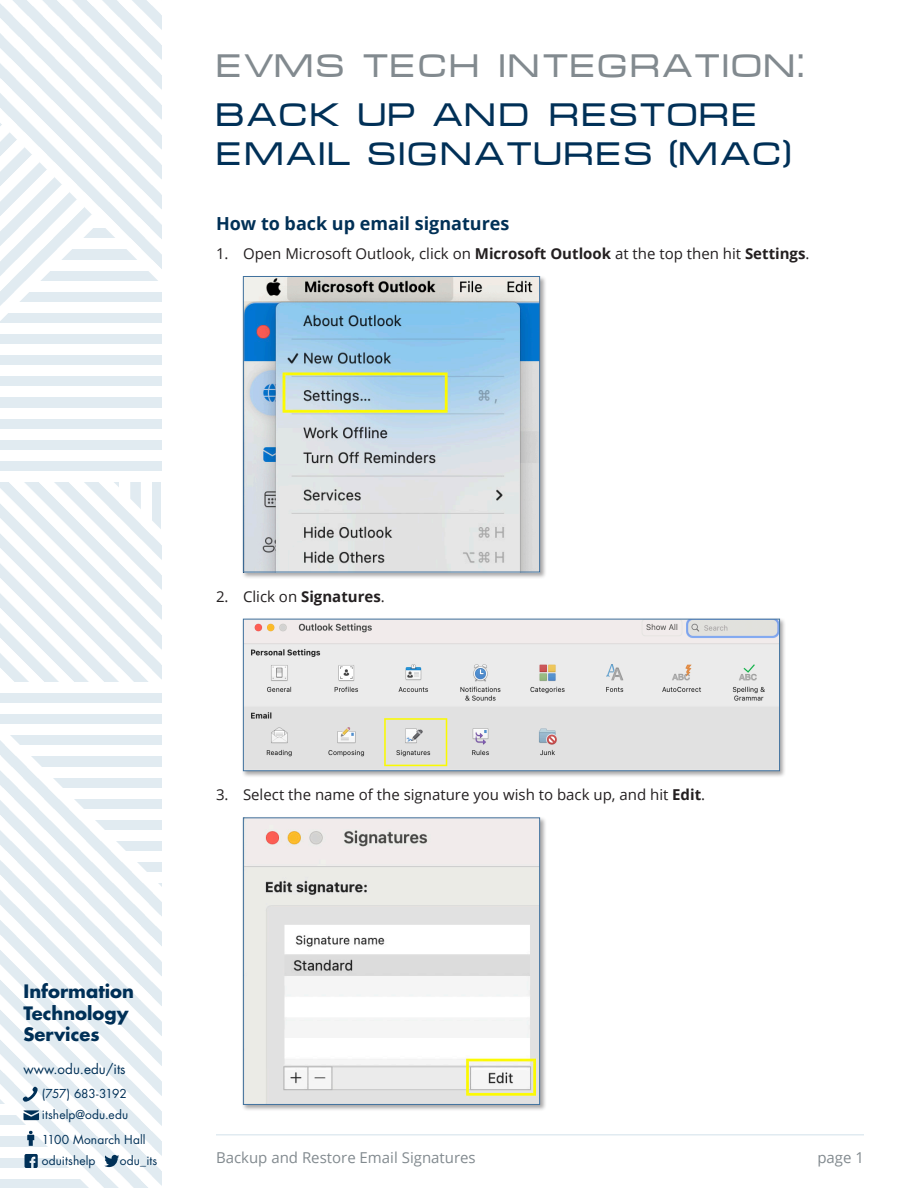
<style>
.page{position:relative;width:918px;height:1188px;background:#fff}
.page>*{position:absolute;margin:0;border:0;box-sizing:border-box;transform-origin:0 0}
.t1{font:33px/39.6px "Microgramma Normal";color:#003057}
.t2{font:33px "Microgramma Normal";color:#828a8f}
.t3{font:700 18px "Futura Std";color:#003057}
.heading{font:700 18px "Open Sans";color:#003056}
.t4{font:15px "Open Sans";color:#231f20}
.t5{font:15px "Open Sans";color:#828a8f}
.t6{font:13.5px "Futura Std";color:#003057}
.t7{font:12px "Futura Std";letter-spacing:.005em;color:#003057}
.t8{font:12px "Futura Std";letter-spacing:-.015em;color:#003057}
.s1{font-weight:700}
</style>
<div class="page">
<hr style="left:216px;top:1134px;width:648px;height:2px;background:#e1ebf1">
<svg style="left:0;top:0;width:162px;height:1188px"></svg>
<div style="left:241px;top:275px;width:305px;height:304px;background:#231f20;opacity:.4"></div>
<img style="left:245px;top:278px;width:293px;height:292px">
<div style="left:243px;top:276px;width:297px;height:296px;border:1px solid #41729e"></div>
<div style="left:241px;top:617px;width:546px;height:161px;background:#231f20;opacity:.4"></div>
<img style="left:245px;top:621px;width:533px;height:148px">
<div style="left:243px;top:619px;width:537px;height:152px;border:1px solid #41729e"></div>
<div style="left:241px;top:816px;width:305px;height:296px;background:#231f20;opacity:.4"></div>
<img style="left:245px;top:819px;width:293px;height:284px">
<div style="left:243px;top:817px;width:297px;height:288px;border:1px solid #41729e"></div>
<p class="t2" style="left:216px;top:51px;width:590px">EVMS TECH INTEGRATION:</p>
<p class="t1" style="left:216px;top:95px;width:577px">BACK UP AND RESTORE<br>EMAIL SIGNATURES (MAC)</p>
<p class="heading" style="left:216px;top:211px;width:295px">How to back up email signatures</p>
<p class="t4" style="left:216px;top:243px;width:595px">1. Open Microsoft Outlook, click on <span class="s1">Microsoft Outlook</span> at the top then hit <span class="s1">Settings</span>.</p>
<p class="t4" style="left:216px;top:586px;width:170px">2. Click on <span class="s1">Signatures</span>.</p>
<p class="t4" style="left:216px;top:785px;width:491px">3. Select the name of the signature you wish to back up, and hit <span class="s1">Edit</span>.</p>
<p class="t3" style="left:24px;top:979px;width:112px">Information</p>
<p class="t3" style="left:24px;top:1001px;width:106px">Technology</p>
<p class="t3" style="left:24px;top:1022px;width:78px">Services</p>
<p class="t6" style="left:24px;top:1060px;width:104px">www.odu.edu/its</p>
<p class="t7" style="left:42px;top:1107px;width:88px">itshelp@odu.edu</p>
<p class="t8" style="left:42px;top:1086px;width:86px">(757) 683-3192</p>
<p class="t7" style="left:42px;top:1132px;width:105px">1100 Monarch Hall</p>
<p class="t7" style="left:42px;top:1153px;width:55px">oduitshelp</p>
<p class="t7" style="left:120px;top:1153px;width:39px">odu_its</p>
<p class="t5" style="left:216px;top:1147px;width:261px">Backup and Restore Email Signatures</p>
<p class="t5" style="left:817px;top:1147px;width:48px">page 1</p>
</div>
